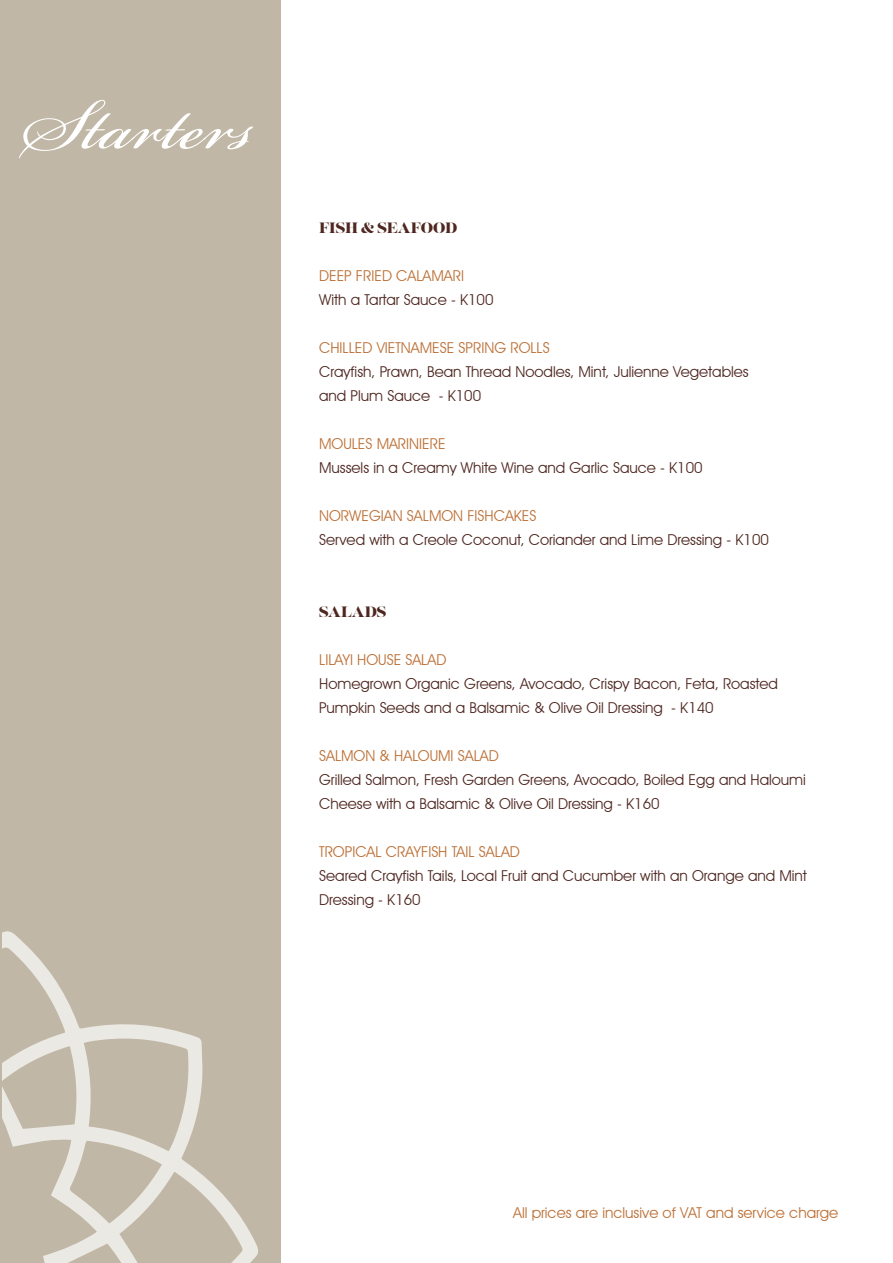
<style>
.page{position:relative;width:893px;height:1263px;background:#fff}
.page>*{position:absolute;margin:0;border:0;box-sizing:border-box;transform-origin:0 0}
.t1{font:111px "Bickham Script Pro";color:#fff}
.t2{font:15px/24px "Avant Garde IT Cby BT";color:#4e2720}
.t3{font:15px "Avant Garde IT Cby BT";color:#bc7036}
.t4{font:15px "Lust";color:#4e2720}
</style>
<div class="page">
<div style="left:0;top:0;width:280px;height:1263px;background:#c0b7a6"></div>
<svg style="left:2px;top:931px;width:256px;height:332px"></svg>
<h1 class="t1" style="left:22px;top:45px;width:188px">Starte</h1>
<p class="t4" style="left:319px;top:218px;width:139px">FISH &amp; SEAFOOD</p>
<p class="t3" style="left:319px;top:266px;width:147px">DEEP FRIED CALAMARI</p>
<p class="t2" style="left:319px;top:287px;width:176px">With a Tartar Sauce - K100</p>
<p class="t3" style="left:319px;top:338px;width:232px">CHILLED VIETNAMESE SPRING ROLLS</p>
<p class="t2" style="left:319px;top:359px;width:431px">Crayfish, Prawn, Bean Thread Noodles, Mint, Julienne Vegetables and Plum Sauce - K100</p>
<p class="t3" style="left:319px;top:434px;width:128px">MOULES MARINIERE</p>
<p class="t2" style="left:319px;top:455px;width:385px">Mussels in a Creamy White Wine and Garlic Sauce - K100</p>
<p class="t3" style="left:319px;top:506px;width:219px">NORWEGIAN SALMON FISHCAKES</p>
<p class="t2" style="left:319px;top:527px;width:451px">Served with a Creole Coconut, Coriander and Lime Dressing - K100</p>
<p class="t4" style="left:319px;top:602px;width:68px">SALADS</p>
<p class="t3" style="left:319px;top:650px;width:129px">LILAYI HOUSE SALAD</p>
<p class="t2" style="left:319px;top:671px;width:460px">Homegrown Organic Greens, Avocado, Crispy Bacon, Feta, Roasted<br>Pumpkin Seeds and a Balsamic &amp; Olive Oil Dressing - K140</p>
<p class="t3" style="left:319px;top:746px;width:181px">SALMON &amp; HALOUMI SALAD</p>
<p class="t2" style="left:319px;top:767px;width:488px">Grilled Salmon, Fresh Garden Greens, Avocado, Boiled Egg and Haloumi<br>Cheese with a Balsamic &amp; Olive Oil Dressing - K160</p>
<p class="t3" style="left:319px;top:842px;width:202px">TROPICAL CRAYFISH TAIL SALAD</p>
<p class="t2" style="left:319px;top:863px;width:489px">Seared Crayfish Tails, Local Fruit and Cucumber with an Orange and Mint<br>Dressing - K160</p>
<p class="t3" style="left:513px;top:1203px;width:327px">All prices are inclusive of VAT and service charge</p>
</div>
